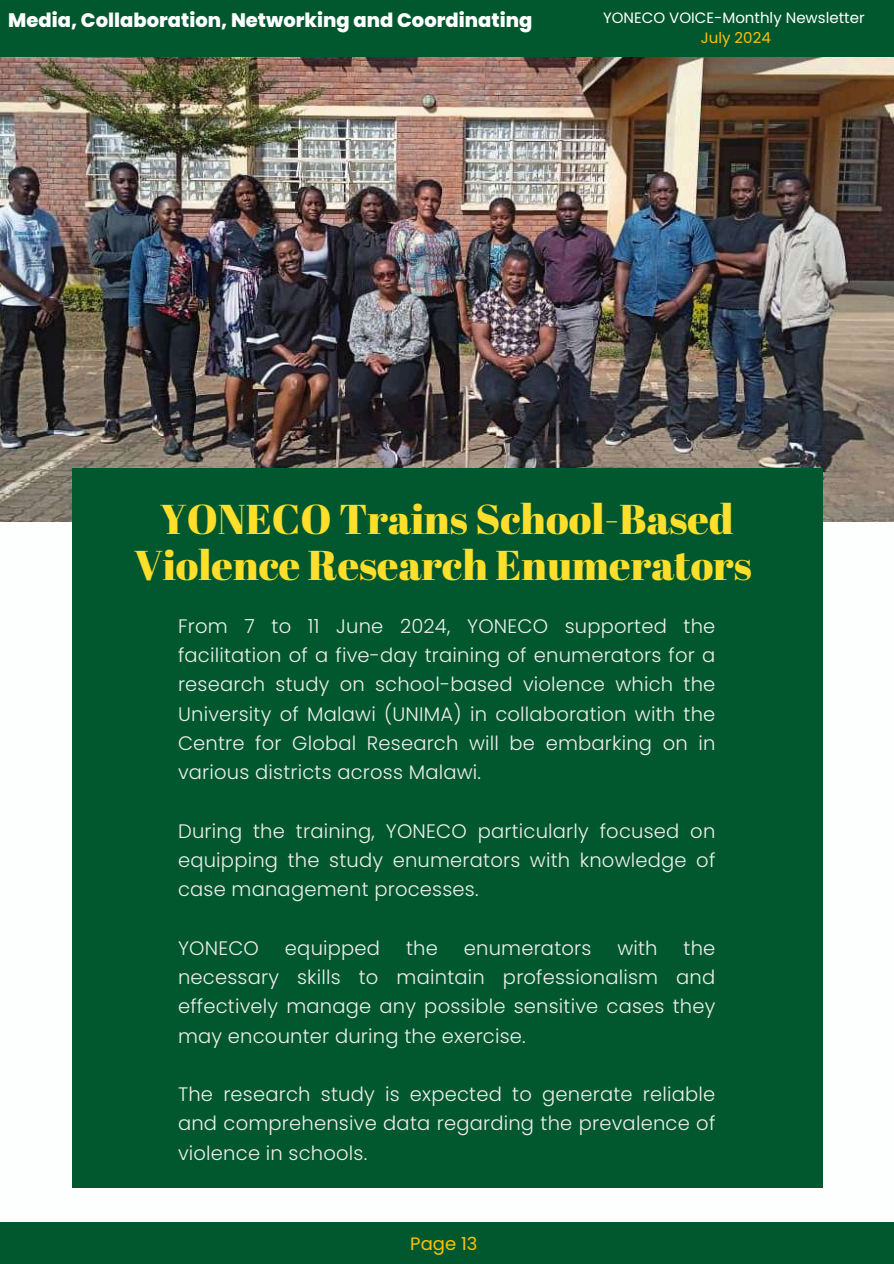
<style>
.page{position:relative;width:894px;height:1264px;background:#fff}
.page>*{position:absolute;margin:0;border:0;box-sizing:border-box;transform-origin:0 0}
.t1{font:41.55px/46.2px "Abril Fatface";color:#ffdf2b;text-align:center}
.t2{font:300 19.5px/29.2px "Poppins";letter-spacing:.01em;color:#efefef;text-align:justify}
.t3{font:800 19.5px "Poppins";color:#fff}
.t4{font:18px "Poppins";color:#ffc107}
.t5{font:15px "Poppins";color:#fff}
.t6{font:15px "Poppins";color:#ffc107}
</style>
<div class="page">
<img style="left:0;top:56px;width:893px;height:465px">
<div style="left:72px;top:468px;width:751px;height:719px;background:#01582e"></div>
<div style="left:0;top:0;width:893px;height:56px;background:#01582e"></div>
<div style="left:0;top:1222px;width:893px;height:41px;background:#01582e"></div>
<p class="t3" style="left:8px;top:6px;width:525px">Media, Collaboration, Networking and Coordinating</p>
<p class="t5" style="left:603px;top:7px;width:263px">YONECO VOICE-Monthly Newsletter</p>
<p class="t6" style="left:700px;top:27px;width:71px">July 2024</p>
<h1 class="t1" style="left:134px;top:495px;width:619px">YONECO Trains School-Based<br>Violence Research Enumerators</h1>
<p class="t2" style="left:178px;top:611px;width:538px">From 7 to 11 June 2024, YONECO supported the facilitation of a five-day training of enumerators for a research study on school-based violence which the University of Malawi (UNIMA) in collaboration with the Centre for Global Research will be embarking on in various districts across Malawi.</p>
<p class="t2" style="left:178px;top:816px;width:538px">During the training, YONECO particularly focused on equipping the study enumerators with knowledge of case management processes.</p>
<p class="t2" style="left:178px;top:933px;width:82px">YONECO</p>
<p class="t2" style="left:285px;top:933px;width:97px">equipped</p>
<p class="t2" style="left:406px;top:933px;width:33px">the</p>
<p class="t2" style="left:463px;top:933px;width:129px">enumerators</p>
<p class="t2" style="left:617px;top:933px;width:42px">with</p>
<p class="t2" style="left:178px;top:933px;width:538px;text-indent:505px">the necessary skills to maintain professionalism and effectively manage any possible sensitive cases they may encounter during the exercise.</p>
<p class="t2" style="left:178px;top:1079px;width:538px">The research study is expected to generate reliable and comprehensive data regarding the prevalence of violence in schools.</p>
<p class="t4" style="left:410px;top:1231px;width:69px">Page 13</p>
</div>
